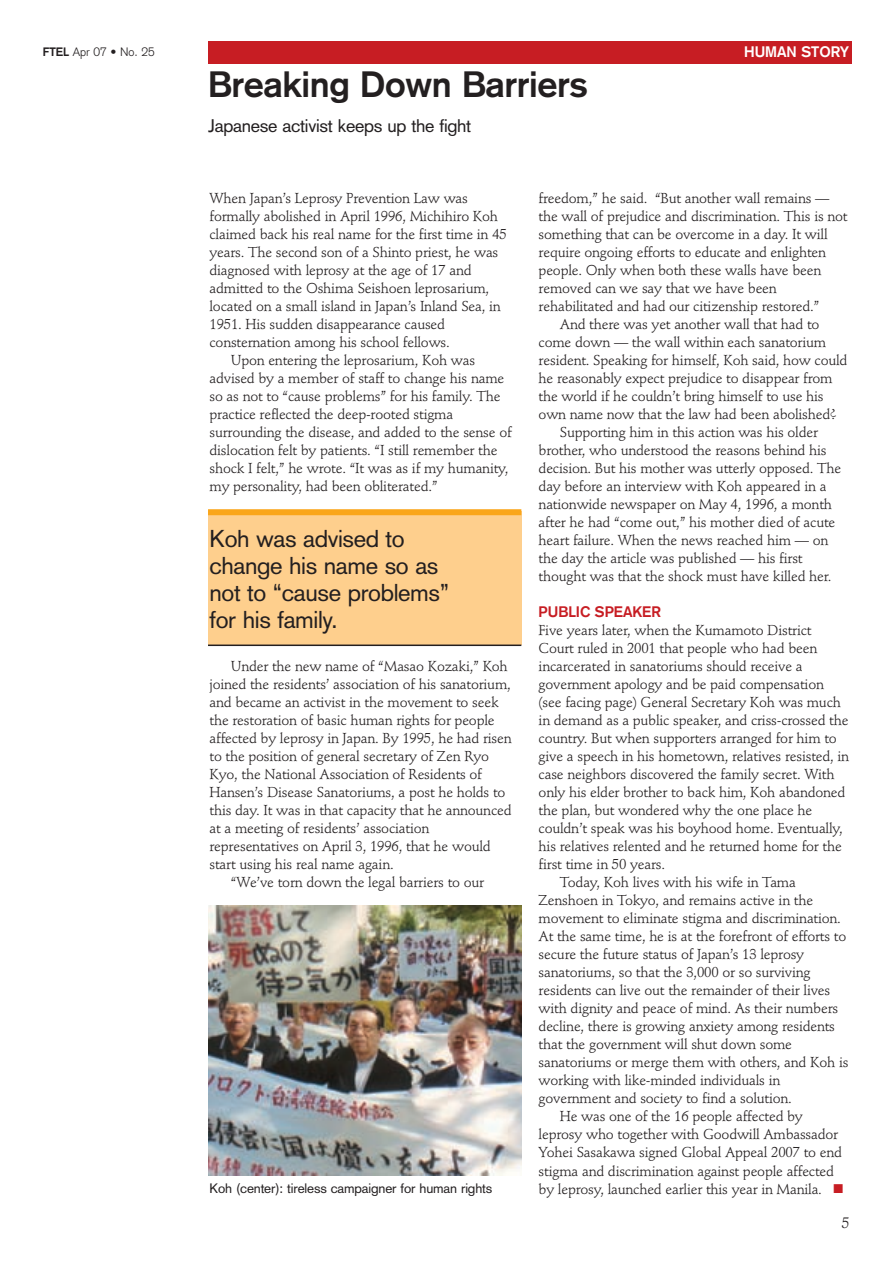
<style>
.page{position:relative;width:893px;height:1262px;background:#fff}
.page>*{position:absolute;margin:0;border:0;box-sizing:border-box;transform-origin:0 0}
.t1{font:700 36px "Akzidenz Grotesk";letter-spacing:-.01em;color:#231f20}
.t2{font:24px/27px "Akzidenz Grotesk";letter-spacing:-.015em;color:#231f20}
.t3{font:18px "Akzidenz Grotesk";letter-spacing:-.015em;color:#231f20}
.t4{font:700 15px "Akzidenz Grotesk";color:#c71d23}
.t5{font:700 15px "Akzidenz Grotesk";color:#fff}
.t6{font:15px "Stempel Schneidler";color:#231f20}
.t7{font:14.25px "Stempel Schneidler";letter-spacing:-.015em;color:#231f20}
.t8{font:13.5px "Akzidenz Grotesk";letter-spacing:-.01em;color:#231f20}
.t9{font:300 12px "Akzidenz Grotesk";color:#231f20}
.s1{font-weight:700}
.s2{color:#c71d23}
</style>
<div class="page">
<div style="left:208px;top:41px;width:643px;height:22px;background:#c71d23"></div>
<div style="left:208px;top:511px;width:313px;height:133px;background:#fecf8d"></div>
<div style="left:208px;top:509px;width:313px;height:6px;background:#faa61a"></div>
<hr style="left:208px;top:644px;width:313px;height:2px;background:#231f20">
<img style="left:208px;top:905px;width:313px;height:270px">
<p class="t9" style="left:43px;top:47px;width:113px"><span class="s1">FTEL</span> Apr 07 • No. 25</p>
<p class="t5" style="left:744px;top:46px;width:107px">HUMAN STORY</p>
<h1 class="t1" style="left:208px;top:72px;width:381px">Breaking Down Barriers</h1>
<p class="t3" style="left:208px;top:119px;width:265px">Japanese activist keeps up the fight</p>
<p class="t7" style="left:209px;top:192px;width:260px">When Japan’s Leprosy Prevention Law was</p>
<p class="t7" style="left:209px;top:210px;width:290px">formally abolished in April 1996, Michihiro Koh</p>
<p class="t7" style="left:209px;top:228px;width:299px">claimed back his real name for the first time in 45</p>
<p class="t7" style="left:209px;top:246px;width:290px">years. The second son of a Shinto priest, he was</p>
<p class="t7" style="left:209px;top:264px;width:264px">diagnosed with leprosy at the age of 17 and</p>
<p class="t7" style="left:209px;top:282px;width:281px">admitted to the Oshima Seishoen leprosarium,</p>
<p class="t7" style="left:209px;top:300px;width:293px">located on a small island in Japan’s Inland Sea, in</p>
<p class="t7" style="left:209px;top:318px;width:237px">1951. His sudden disappearance caused</p>
<p class="t7" style="left:209px;top:336px;width:242px">consternation among his school fellows.</p>
<p class="t7" style="left:231px;top:354px;width:246px">Upon entering the leprosarium, Koh was</p>
<p class="t7" style="left:209px;top:372px;width:296px">advised by a member of staff to change his name</p>
<p class="t7" style="left:209px;top:390px;width:292px">so as not to “cause problems” for his family. The</p>
<p class="t7" style="left:209px;top:408px;width:245px">practice reflected the deep-rooted stigma</p>
<p class="t7" style="left:209px;top:426px;width:304px">surrounding the disease, and added to the sense of</p>
<p class="t7" style="left:209px;top:444px;width:289px">dislocation felt by patients. “I still remember the</p>
<p class="t7" style="left:209px;top:462px;width:300px">shock I felt,” he wrote. “It was as if my humanity,</p>
<p class="t7" style="left:209px;top:480px;width:230px">my personality, had been obliterated.”</p>
<h2 class="t2" style="left:209px;top:528px;width:241px">Koh was advised to change his name so as not to “cause problems” for his family.</h2>
<p class="t7" style="left:231px;top:660px;width:278px">Under the new name of “Masao Kozaki,” Koh</p>
<p class="t7" style="left:209px;top:678px;width:303px">joined the residents’ association of his sanatorium,</p>
<p class="t7" style="left:209px;top:696px;width:290px">and became an activist in the movement to seek</p>
<p class="t7" style="left:209px;top:714px;width:287px">the restoration of basic human rights for people</p>
<p class="t7" style="left:209px;top:732px;width:304px">affected by leprosy in Japan. By 1995, he had risen</p>
<p class="t7" style="left:209px;top:750px;width:281px">to the position of general secretary of Zen Ryo</p>
<p class="t7" style="left:209px;top:768px;width:274px">Kyo, the National Association of Residents of</p>
<p class="t7" style="left:209px;top:786px;width:297px">Hansen’s Disease Sanatoriums, a post he holds to</p>
<p class="t7" style="left:209px;top:804px;width:303px">this day. It was in that capacity that he announced</p>
<p class="t7" style="left:209px;top:822px;width:221px">at a meeting of residents’ association</p>
<p class="t7" style="left:209px;top:840px;width:283px">representatives on April 3, 1996, that he would</p>
<p class="t7" style="left:209px;top:858px;width:186px">start using his real name again.</p>
<p class="t7" style="left:231px;top:876px;width:255px">“We’ve torn down the legal barriers to our</p>
<p class="t8" style="left:209px;top:1183px;width:284px">Koh (center): tireless campaigner for human rights</p>
<p class="t7" style="left:538px;top:192px;width:292px">freedom,” he said. “But another wall remains —</p>
<p class="t7" style="left:538px;top:210px;width:310px">the wall of prejudice and discrimination. This is not</p>
<p class="t7" style="left:538px;top:228px;width:290px">something that can be overcome in a day. It will</p>
<p class="t7" style="left:538px;top:246px;width:289px">require ongoing efforts to educate and enlighten</p>
<p class="t7" style="left:538px;top:264px;width:284px">people. Only when both these walls have been</p>
<p class="t7" style="left:538px;top:282px;width:240px">removed can we say that we have been</p>
<p class="t7" style="left:538px;top:300px;width:282px">rehabilitated and had our citizenship restored.”</p>
<p class="t7" style="left:560px;top:318px;width:261px">And there was yet another wall that had to</p>
<p class="t7" style="left:538px;top:336px;width:289px">come down — the wall within each sanatorium</p>
<p class="t7" style="left:538px;top:354px;width:310px">resident. Speaking for himself, Koh said, how could</p>
<p class="t7" style="left:538px;top:372px;width:295px">he reasonably expect prejudice to disappear from</p>
<p class="t7" style="left:538px;top:390px;width:286px">the world if he couldn’t bring himself to use his</p>
<p class="t7" style="left:538px;top:408px;width:299px">own name now that the law had been abolished?</p>
<p class="t7" style="left:560px;top:426px;width:259px">Supporting him in this action was his older</p>
<p class="t7" style="left:538px;top:444px;width:289px">brother, who understood the reasons behind his</p>
<p class="t7" style="left:538px;top:462px;width:304px">decision. But his mother was utterly opposed. The</p>
<p class="t7" style="left:538px;top:480px;width:289px">day before an interview with Koh appeared in a</p>
<p class="t7" style="left:538px;top:498px;width:295px">nationwide newspaper on May 4, 1996, a month</p>
<p class="t7" style="left:538px;top:516px;width:298px">after he had “come out,” his mother died of acute</p>
<p class="t7" style="left:538px;top:534px;width:291px">heart failure. When the news reached him — on</p>
<p class="t7" style="left:538px;top:552px;width:265px">the day the article was published — his first</p>
<p class="t7" style="left:538px;top:570px;width:294px">thought was that the shock must have killed her.</p>
<p class="t4" style="left:538px;top:606px;width:124px">PUBLIC SPEAKER</p>
<p class="t7" style="left:538px;top:624px;width:274px">Five years later, when the Kumamoto District</p>
<p class="t7" style="left:538px;top:642px;width:280px">Court ruled in 2001 that people who had been</p>
<p class="t7" style="left:538px;top:660px;width:266px">incarcerated in sanatoriums should receive a</p>
<p class="t7" style="left:538px;top:678px;width:287px">government apology and be paid compensation</p>
<p class="t7" style="left:538px;top:696px;width:304px">(see facing page) General Secretary Koh was much</p>
<p class="t7" style="left:538px;top:714px;width:311px">in demand as a public speaker, and criss-crossed the</p>
<p class="t7" style="left:538px;top:732px;width:300px">country. But when supporters arranged for him to</p>
<p class="t7" style="left:538px;top:750px;width:312px">give a speech in his hometown, relatives resisted, in</p>
<p class="t7" style="left:538px;top:768px;width:297px">case neighbors discovered the family secret. With</p>
<p class="t7" style="left:538px;top:786px;width:308px">only his elder brother to back him, Koh abandoned</p>
<p class="t7" style="left:538px;top:804px;width:275px">the plan, but wondered why the one place he</p>
<p class="t7" style="left:538px;top:822px;width:306px">couldn’t speak was his boyhood home. Eventually,</p>
<p class="t7" style="left:538px;top:840px;width:305px">his relatives relented and he returned home for the</p>
<p class="t7" style="left:538px;top:858px;width:128px">first time in 50 years.</p>
<p class="t7" style="left:560px;top:876px;width:237px">Today, Koh lives with his wife in Tama</p>
<p class="t7" style="left:538px;top:894px;width:276px">Zenshoen in Tokyo, and remains active in the</p>
<p class="t7" style="left:538px;top:912px;width:304px">movement to eliminate stigma and discrimination.</p>
<p class="t7" style="left:538px;top:930px;width:309px">At the same time, he is at the forefront of efforts to</p>
<p class="t7" style="left:538px;top:948px;width:267px">secure the future status of Japan’s 13 leprosy</p>
<p class="t7" style="left:538px;top:966px;width:273px">sanatoriums, so that the 3,000 or so surviving</p>
<p class="t7" style="left:538px;top:984px;width:293px">residents can live out the remainder of their lives</p>
<p class="t7" style="left:538px;top:1002px;width:301px">with dignity and peace of mind. As their numbers</p>
<p class="t7" style="left:538px;top:1020px;width:298px">decline, there is growing anxiety among residents</p>
<p class="t7" style="left:538px;top:1038px;width:255px">that the government will shut down some</p>
<p class="t7" style="left:538px;top:1056px;width:311px">sanatoriums or merge them with others, and Koh is</p>
<p class="t7" style="left:538px;top:1074px;width:243px">working with like-minded individuals in</p>
<p class="t7" style="left:538px;top:1092px;width:255px">government and society to find a solution.</p>
<p class="t7" style="left:560px;top:1110px;width:244px">He was one of the 16 people affected by</p>
<p class="t7" style="left:538px;top:1128px;width:301px">leprosy who together with Goodwill Ambassador</p>
<p class="t7" style="left:538px;top:1146px;width:305px">Yohei Sasakawa signed Global Appeal 2007 to end</p>
<p class="t7" style="left:538px;top:1164px;width:297px">stigma and discrimination against people affected</p>
<p class="t7" style="left:538px;top:1182px;width:306px">by leprosy, launched earlier this year in Manila. <span class="s2">■</span></p>
<p class="t6" style="left:842px;top:1216px;width:9px">5</p>
</div>
